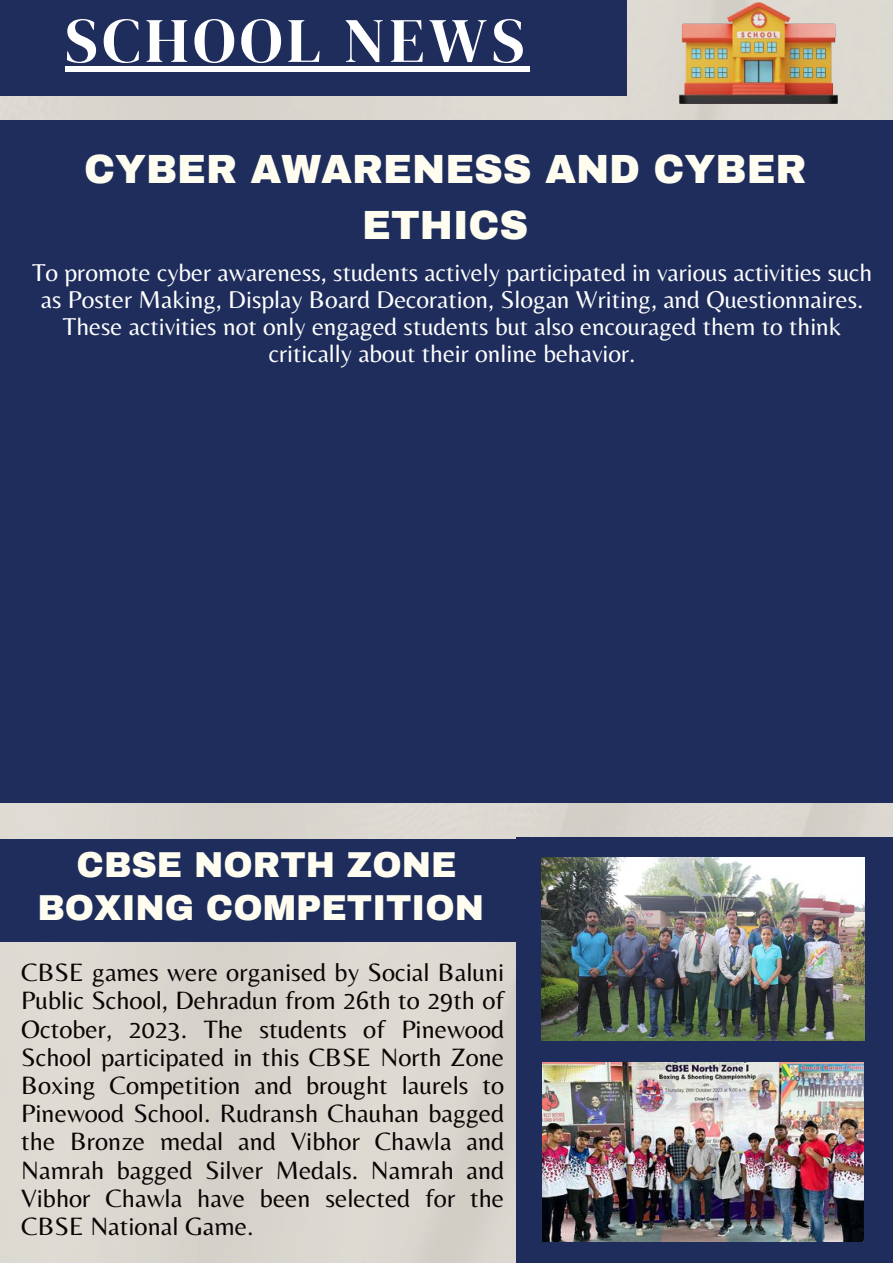
<style>
.page{position:relative;width:893px;height:1264px;background:#fff}
.page>*{position:absolute;margin:0;border:0;box-sizing:border-box;transform-origin:0 0}
.t1{font:63.15px "DM Serif Display";letter-spacing:.07em;color:#fff}
.t2{font:900 39.9px/55.5px "Archivo";color:#fffdf0;text-align:center}
.t3{font:900 35.25px/42.8px "Archivo";color:#fffdf0;text-align:center}
.t4{font:26.1px/28.2px "Belleza";color:#0a0404;text-align:justify}
.t5{font:25.35px/27px "Belleza";color:#fff;text-align:center}
</style>
<div class="page">
<div style="left:0;top:0;width:892px;height:1262px;background:#dbd7d0"></div>
<div style="left:0;top:0;width:626px;height:95px;background:#1e2d5c"></div>
<div style="left:0;top:120px;width:892px;height:93px;background:#1e2d5c"></div>
<div style="left:0;top:147px;width:892px;height:656px;background:#1e2d5c"></div>
<img style="left:679px;top:3px;width:158px;height:101px">
<div style="left:516px;top:837px;width:376px;height:425px;background:#1e2d5c"></div>
<div style="left:0;top:839px;width:541px;height:103px;background:#1e2d5c"></div>
<img style="left:541px;top:857px;width:322px;height:183px">
<img style="left:542px;top:1062px;width:321px;height:179px">
<div style="left:65px;top:66px;width:464px;height:6px;background:#fff"></div>
<h1 class="t1" style="left:65px;top:-4px;width:461px">SCHOOL NEWS</h1>
<h2 class="t2" style="left:84px;top:142px;width:723px">CYBER AWARENESS AND CYBER<br>ETHICS</h2>
<p class="t5" style="left:32px;top:258px;width:841px">To promote cyber awareness, students actively participated in various activities such as Poster Making, Display Board Decoration, Slogan Writing, and Questionnaires.<br>These activities not only engaged students but also encouraged them to think critically about their online behavior.</p>
<h3 class="t3" style="left:37px;top:843px;width:448px">CBSE NORTH ZONE<br>BOXING COMPETITION</h3>
<p class="t4" style="left:21px;top:957px;width:484px">CBSE games were organised by Social Baluni Public School, Dehradun from 26th to 29th of October, 2023. The students of Pinewood School participated in this CBSE North Zone Boxing Competition and brought laurels to Pinewood School. Rudransh Chauhan bagged the Bronze medal and Vibhor Chawla and Namrah bagged Silver Medals. Namrah and Vibhor Chawla have been selected for the CBSE National Game.</p>
</div>
